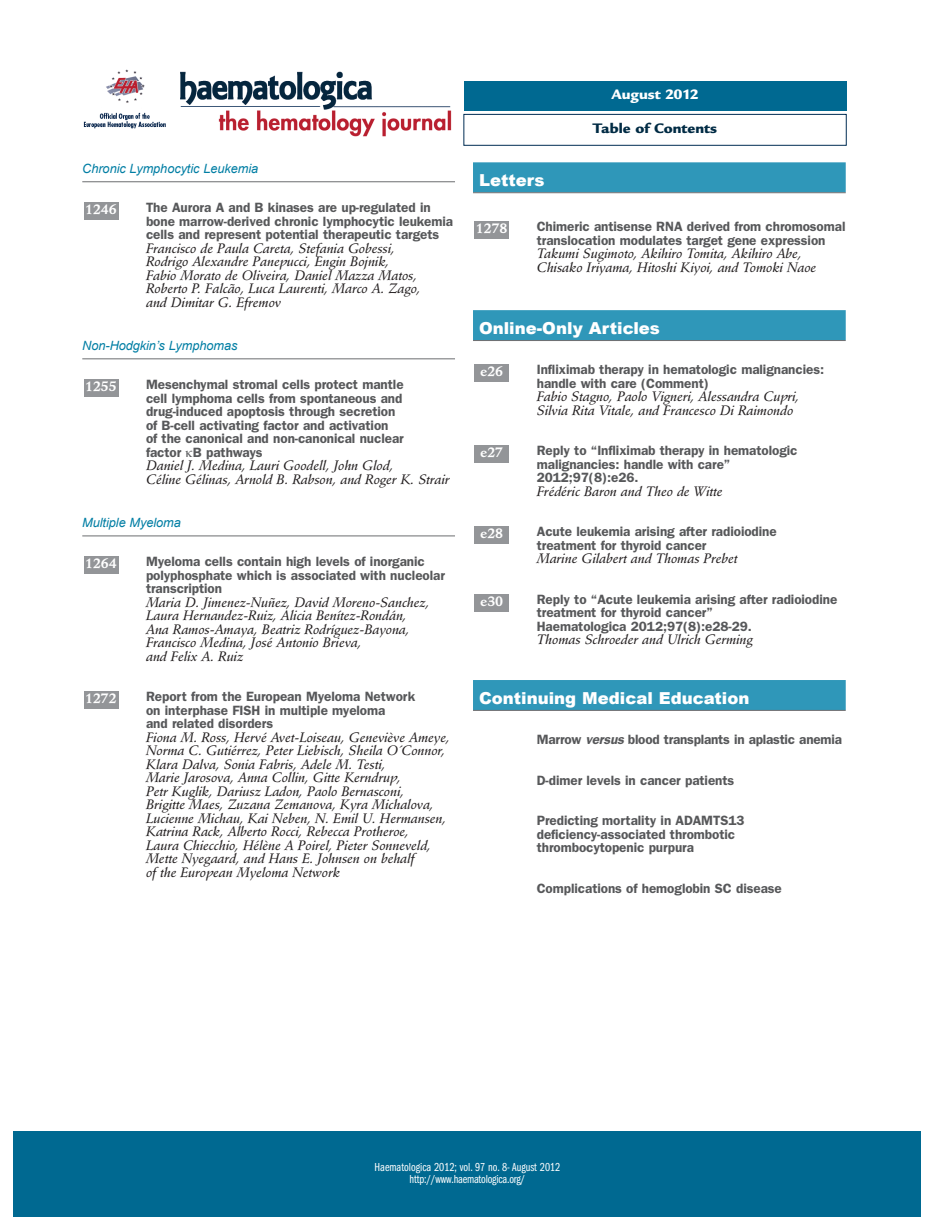
<style>
.page{position:relative;width:927px;height:1225px;background:#fff}
.page>*{position:absolute;margin:0;border:0;box-sizing:border-box;transform-origin:0 0}
.t1{font:900 16.5px "Arial";color:#fff}
.t2{font:900 15px "Legacy Sans";color:#002b44}
.t3{font:900 15px "Legacy Sans";color:#fff}
.t4{font:italic 13.5px/13.5px "Stempel Schneidler Med";letter-spacing:-.005em;color:#231f20}
.t5{font:600 13.5px/13.5px "Franklin Gothic";letter-spacing:-.005em;color:#57585a}
.t6{font:700 13.5px "Stempel Schneidler";letter-spacing:-.005em;color:#fff}
.t7{font:italic 12.75px "Arial";letter-spacing:-.005em;color:#007ea4}
.t8{font:12px/12px "Franklin Gothic Book Cmpr";color:#fff;text-align:center}
.s1{font-style:italic}
</style>
<div class="page">
<hr style="left:82px;top:181px;width:373px;height:1px;background:#6c6d70">
<hr style="left:82px;top:358px;width:373px;height:1px;background:#6c6d70">
<hr style="left:82px;top:535px;width:373px;height:1px;background:#6c6d70">
<div style="left:473px;top:162px;width:373px;height:30px;background:#2f97b9"></div>
<hr style="left:473px;top:192px;width:373px;height:1px;background:#6c6d70">
<div style="left:473px;top:310px;width:373px;height:30px;background:#2f97b9"></div>
<hr style="left:473px;top:340px;width:373px;height:1px;background:#6c6d70">
<div style="left:473px;top:680px;width:373px;height:30px;background:#2f97b9"></div>
<hr style="left:473px;top:710px;width:373px;height:1px;background:#6c6d70">
<div style="left:474px;top:594px;width:35px;height:17px;background:#939598"></div>
<div style="left:474px;top:445px;width:35px;height:18px;background:#939598"></div>
<div style="left:474px;top:526px;width:35px;height:18px;background:#939598"></div>
<div style="left:474px;top:364px;width:35px;height:18px;background:#939598"></div>
<div style="left:474px;top:221px;width:35px;height:17px;background:#939598"></div>
<div style="left:84px;top:556px;width:34px;height:18px;background:#939598"></div>
<div style="left:84px;top:691px;width:34px;height:18px;background:#939598"></div>
<div style="left:84px;top:379px;width:34px;height:18px;background:#939598"></div>
<div style="left:84px;top:202px;width:34px;height:18px;background:#939598"></div>
<div style="left:464px;top:114px;width:382px;height:31px;border:1px solid #002d53"></div>
<img style="left:83px;top:69px;width:369px;height:68px">
<div style="left:14px;top:1131px;width:907px;height:85px;background:#006991"></div>
<div style="left:464px;top:81px;width:382px;height:30px;background:#006991"></div>
<p class="t3" style="left:611px;top:89px;width:89px">August 2012</p>
<p class="t7" style="left:82px;top:162px;width:177px">Chronic Lymphocytic Leukemia</p>
<p class="t5" style="left:146px;top:202px;width:309px">The Aurora A and B kinases are up-regulated in bone marrow-derived chronic lymphocytic leukemia cells and represent potential therapeutic targets</p>
<p class="t4" style="left:146px;top:242px;width:276px">Francisco de Paula Careta, Stefania Gobessi, Rodrigo Alexandre Panepucci, Engin Bojnik, Fabio Morato de Oliveira, Daniel Mazza Matos, Roberto P. Falcão, Luca Laurenti, Marco A. Zago, and Dimitar G. Efremov</p>
<p class="t7" style="left:82px;top:339px;width:157px">Non-Hodgkin’s Lymphomas</p>
<p class="t5" style="left:146px;top:379px;width:259px">Mesenchymal stromal cells protect mantle cell lymphoma cells from spontaneous and drug-induced apoptosis through secretion of B-cell activating factor and activation<br>of the canonical and non-canonical nuclear factor B pathways</p>
<p class="t4" style="left:146px;top:460px;width:305px">Daniel J. Medina, Lauri Goodell, John Glod,<br>Céline Gélinas, Arnold B. Rabson, and Roger K. Strair</p>
<p class="t7" style="left:82px;top:516px;width:100px">Multiple Myeloma</p>
<p class="t5" style="left:146px;top:556px;width:300px">Myeloma cells contain high levels of inorganic polyphosphate which is associated with nucleolar transcription</p>
<p class="t4" style="left:146px;top:597px;width:285px">Maria D. Jimenez-Nuñez, David Moreno-Sanchez, Laura Hernandez-Ruiz, Alicia Benítez-Rondán, Ana Ramos-Amaya, Beatriz Rodríguez-Bayona, Francisco Medina, José Antonio Brieva,<br>and Felix A. Ruiz</p>
<p class="t5" style="left:146px;top:691px;width:271px">Report from the European Myeloma Network on interphase FISH in multiple myeloma<br>and related disorders</p>
<p class="t4" style="left:146px;top:732px;width:305px">Fiona M. Ross, Hervé Avet-Loiseau, Geneviève Ameye, Norma C. Gutiérrez, Peter Liebisch, Sheila O´Connor, Klara Dalva, Sonia Fabris, Adele M. Testi,<br>Marie Jarosova, Anna Collin, Gitte Kerndrup,<br>Petr Kuglik, Dariusz Ladon, Paolo Bernasconi,<br>Brigitte Maes, Zuzana Zemanova, Kyra Michalova, Lucienne Michau, Kai Neben, N. Emil U. Hermansen, Katrina Rack, Alberto Rocci, Rebecca Protheroe,<br>Laura Chiecchio, Hélène A Poirel, Pieter Sonneveld, Mette Nyegaard, and Hans E. Johnsen on behalf<br>of the European Myeloma Network</p>
<p class="t6" style="left:85px;top:204px;width:33px">1246</p>
<p class="t6" style="left:85px;top:381px;width:33px">1255</p>
<p class="t6" style="left:85px;top:558px;width:33px">1264</p>
<p class="t6" style="left:85px;top:693px;width:33px">1272</p>
<p class="t2" style="left:593px;top:123px;width:126px">Table of Contents</p>
<p class="t1" style="left:479px;top:168px;width:67px">Letters</p>
<p class="t5" style="left:537px;top:221px;width:310px">Chimeric antisense RNA derived from chromosomal translocation modulates target gene expression</p>
<p class="t4" style="left:537px;top:248px;width:281px">Takumi Sugimoto, Akihiro Tomita, Akihiro Abe,<br>Chisako Iriyama, Hitoshi Kiyoi, and Tomoki Naoe</p>
<p class="t6" style="left:476px;top:223px;width:33px">1278</p>
<p class="t1" style="left:479px;top:316px;width:182px">Online-Only Articles</p>
<p class="t5" style="left:537px;top:364px;width:289px">Infliximab therapy in hematologic malignancies: handle with care (Comment)</p>
<p class="t4" style="left:537px;top:391px;width:264px">Fabio Stagno, Paolo Vigneri, Alessandra Cupri,<br>Silvia Rita Vitale, and Francesco Di Raimondo</p>
<p class="t5" style="left:537px;top:445px;width:262px">Reply to “Infliximab therapy in hematologic malignancies: handle with care”<br>2012;97(8):e26.</p>
<p class="t4" style="left:537px;top:486px;width:187px">Frédéric Baron and Theo de Witte</p>
<p class="t5" style="left:537px;top:526px;width:241px">Acute leukemia arising after radioiodine treatment for thyroid cancer</p>
<p class="t4" style="left:537px;top:553px;width:202px">Marine Gilabert and Thomas Prebet</p>
<p class="t5" style="left:537px;top:593px;width:302px">Reply to “Acute leukemia arising after radioiodine treatment for thyroid cancer”<br>Haematologica 2012;97(8):e28-29.</p>
<p class="t4" style="left:537px;top:634px;width:218px">Thomas Schroeder and Ulrich Germing</p>
<p class="t6" style="left:480px;top:366px;width:25px">e26</p>
<p class="t6" style="left:480px;top:447px;width:25px">e27</p>
<p class="t6" style="left:480px;top:528px;width:25px">e28</p>
<p class="t6" style="left:480px;top:596px;width:25px">e30</p>
<p class="t1" style="left:479px;top:685px;width:272px">Continuing Medical Education</p>
<p class="t5" style="left:537px;top:734px;width:307px">Marrow <span class="s1">versus</span> blood transplants in aplastic anemia</p>
<p class="t5" style="left:537px;top:774px;width:199px">D-dimer levels in cancer patients</p>
<p class="t5" style="left:537px;top:815px;width:209px">Predicting mortality in ADAMTS13 deficiency-associated thrombotic thrombocytopenic purpura</p>
<p class="t5" style="left:537px;top:882px;width:247px">Complications of hemoglobin SC disease</p>
<p class="t8" style="left:375px;top:1162px;width:187px">Haematologica 2012; vol. 97 no. 8- August 2012 http://www.haematologica.org/</p>
</div>
